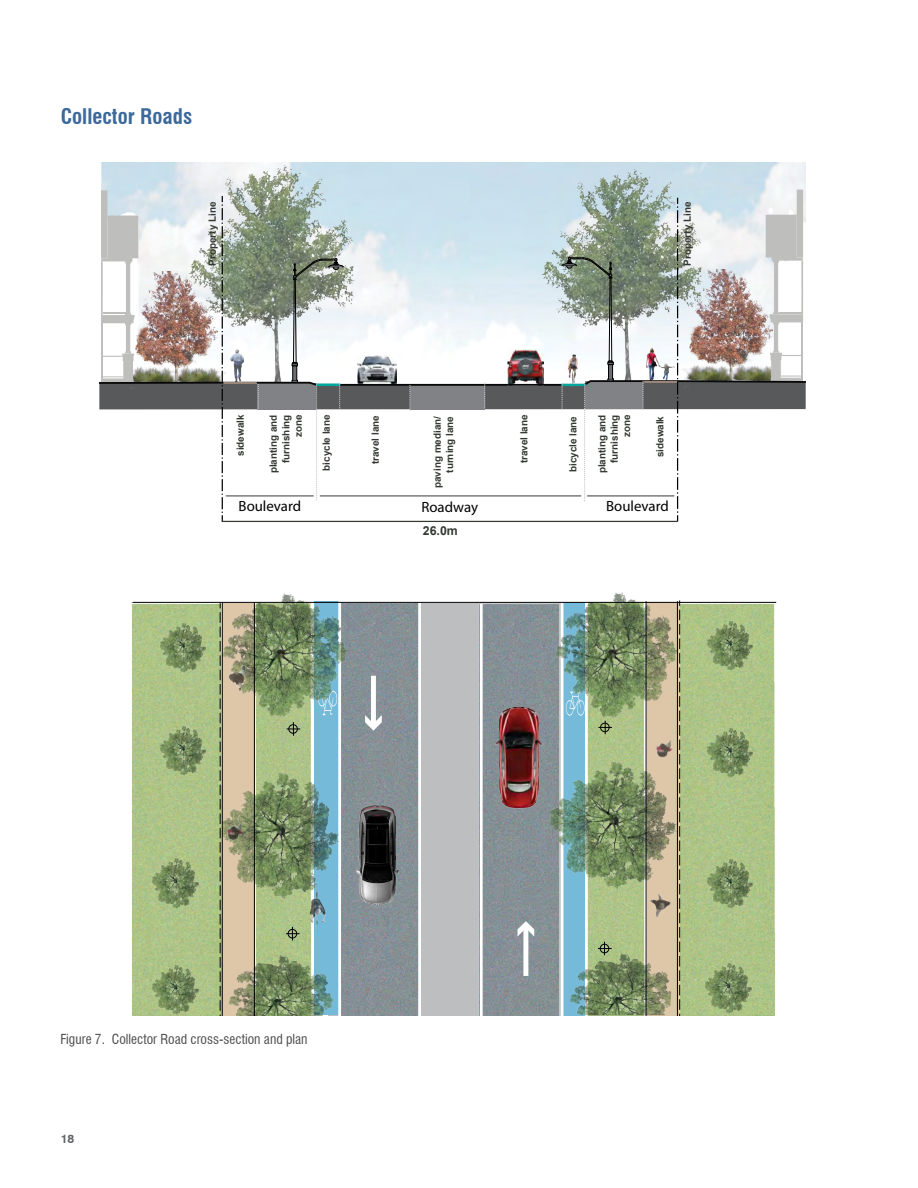
<style>
.page{position:relative;width:918px;height:1188px;background:#fff}
.page>*{position:absolute;margin:0;border:0;box-sizing:border-box;transform-origin:0 0}
.Full_page_image_titl{font:700 condensed 21px "Swiss 721 BT";color:#3c699b}
.t1{font:14.85px "Myriad Pro";color:#000}
.t2{font:condensed 13.5px "Swiss 721 BT";color:#4d4d4f}
.t3{font:700 12.3px "Arial";color:#353933}
.t4{font:700 12px "Swiss 721 BT";color:#636466}
.t5{font:700 9.9px/12.3px "Arial";color:#353933;text-align:right}
</style>
<div class="page">
<img style="left:101px;top:162px;width:705px;height:28px">
<img style="left:356px;top:601px;width:79px;height:414px">
<img style="left:435px;top:601px;width:108px;height:414px">
<div style="left:371px;top:676px;width:5px;height:49px;background:#fff"></div>
<svg style="left:365px;top:715px;width:17px;height:16px"></svg>
<div style="left:523px;top:927px;width:5px;height:49px;background:#fff"></div>
<svg style="left:518px;top:921px;width:16px;height:16px"></svg>
<hr style="left:418px;top:603px;width:3px;height:412px;background:#fff">
<hr style="left:480px;top:604px;width:3px;height:411px;background:#fff">
<img style="left:131px;top:601px;width:80px;height:414px">
<img style="left:211px;top:601px;width:145px;height:414px">
<img style="left:543px;top:601px;width:92px;height:414px">
<img style="left:635px;top:600px;width:142px;height:415px">
<img style="left:706px;top:727px;width:47px;height:51px">
<img style="left:706px;top:858px;width:47px;height:51px">
<img style="left:706px;top:620px;width:47px;height:51px">
<img style="left:159px;top:725px;width:47px;height:51px">
<img style="left:151px;top:858px;width:47px;height:50px">
<img style="left:159px;top:622px;width:47px;height:51px">
<img style="left:151px;top:964px;width:47px;height:51px">
<img style="left:705px;top:963px;width:46px;height:50px">
<img style="left:570px;top:953px;width:104px;height:62px">
<img style="left:229px;top:955px;width:104px;height:60px">
<img style="left:188px;top:165px;width:167px;height:25px">
<img style="left:555px;top:592px;width:123px;height:126px">
<img style="left:549px;top:762px;width:127px;height:127px">
<img style="left:221px;top:772px;width:118px;height:126px">
<img style="left:223px;top:593px;width:125px;height:124px">
<svg style="left:598px;top:721px;width:14px;height:13px"></svg>
<svg style="left:598px;top:942px;width:14px;height:13px"></svg>
<svg style="left:287px;top:722px;width:13px;height:14px"></svg>
<svg style="left:286px;top:927px;width:14px;height:13px"></svg>
<img style="left:541px;top:170px;width:162px;height:20px">
<hr style="left:133px;top:602px;width:643px;height:1px;background:#000">
<hr style="left:254px;top:603px;width:1px;height:412px;background:#000">
<hr style="left:677px;top:601px;width:1px;height:414px;background:#000">
<hr style="left:646px;top:602px;width:1px;height:413px;background:#000">
<svg style="left:220px;top:603px;width:1px;height:413px"></svg>
<hr style="left:222px;top:603px;width:1px;height:412px;background:#000">
<img style="left:300px;top:879px;width:31px;height:58px">
<img style="left:224px;top:819px;width:27px;height:28px">
<img style="left:228px;top:666px;width:16px;height:25px">
<img style="left:650px;top:895px;width:21px;height:22px">
<img style="left:653px;top:737px;width:26px;height:27px">
<img style="left:443px;top:700px;width:153px;height:115px">
<img style="left:349px;top:798px;width:62px;height:113px">
<svg style="left:679px;top:600px;width:1px;height:415px"></svg>
<hr style="left:222px;top:521px;width:455px;height:1px;background:#353933">
<svg style="left:99px;top:190px;width:707px;height:331px"></svg>
<p class="Full_page_image_titl" style="left:61px;top:104px;width:133px">Collector Roads</p>
<p class="t5" style="left:206px;top:266px;width:65px;rotate:-90deg">Property Line</p>
<p class="t5" style="left:681px;top:266px;width:65px;rotate:-90deg">Property Line</p>
<p class="t5" style="left:234px;top:456px;width:43px;rotate:-90deg">sidewalk</p>
<p class="t5" style="left:654px;top:457px;width:43px;rotate:-90deg">sidewalk</p>
<p class="t5" style="left:518px;top:463px;width:50px;rotate:-90deg">travel lane</p>
<p class="t5" style="left:567px;top:472px;width:58px;rotate:-90deg">bicycle lane</p>
<p class="t5" style="left:280px;top:463px;width:50px;rotate:-90deg">furnishing zone</p>
<p class="t5" style="left:596px;top:473px;width:60px;rotate:-90deg">planting and furnishing zone</p>
<p class="t1" style="left:239px;top:497px;width:64px">Boulevard</p>
<p class="t1" style="left:421px;top:497px;width:58px">Roadway</p>
<p class="t1" style="left:606px;top:497px;width:64px">Boulevard</p>
<p class="t5" style="left:320px;top:471px;width:58px;rotate:-90deg">bicycle lane</p>
<p class="t5" style="left:369px;top:464px;width:50px;rotate:-90deg">travel lane</p>
<p class="t5" style="left:267px;top:473px;width:60px;rotate:-90deg">planting and</p>
<p class="t5" style="left:444px;top:473px;width:58px;rotate:-90deg">turning lane</p>
<p class="t5" style="left:431px;top:488px;width:74px;rotate:-90deg">paving median/</p>
<p class="t3" style="left:423px;top:522px;width:37px">26.0m</p>
<h3 class="t2" style="left:60px;top:1031px;width:249px">Figure 7. Collector Road cross-section and plan</h3>
<p class="t4" style="left:61px;top:1132px;width:15px">18</p>
</div>
